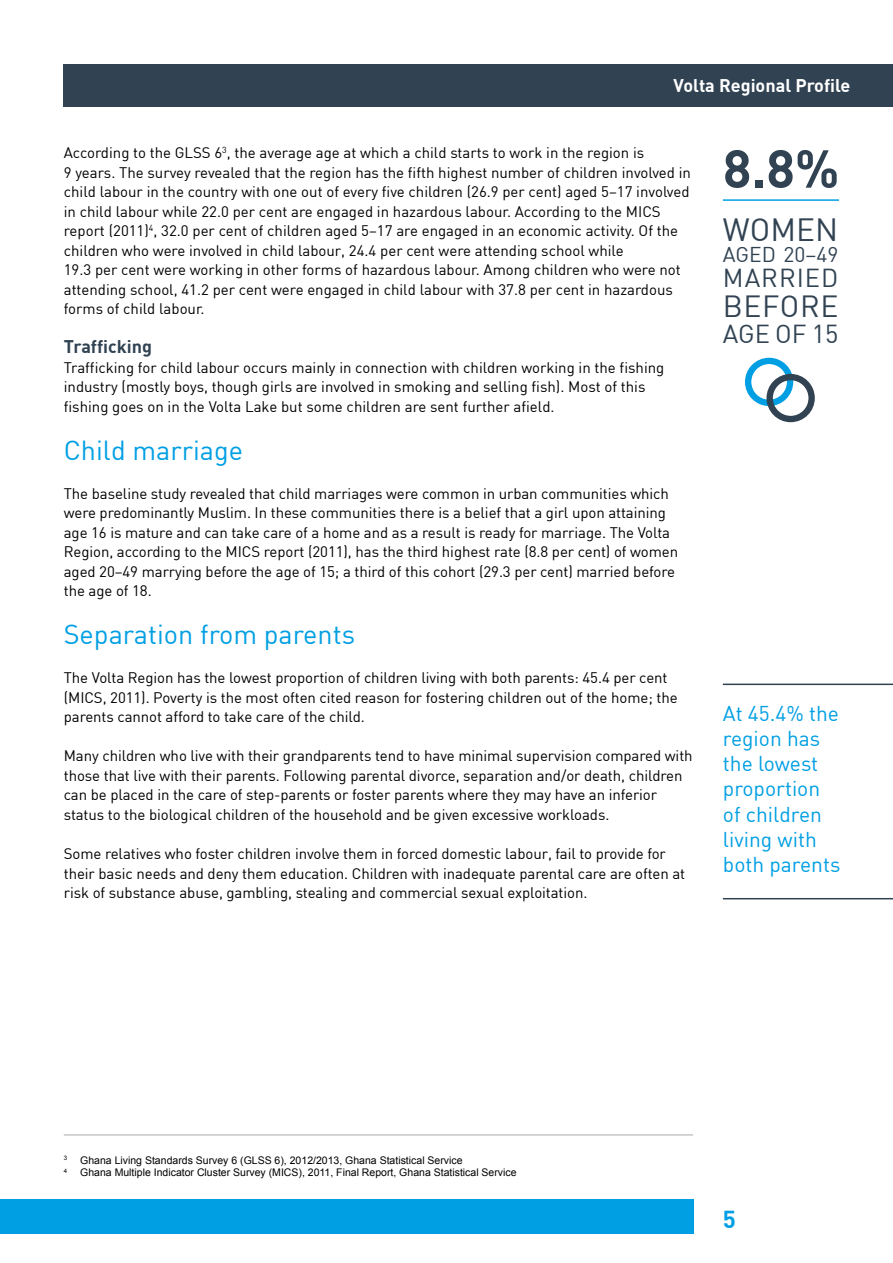
<style>
.page{position:relative;width:893px;height:1263px;background:#fff}
.page>*{position:absolute;margin:0;border:0;box-sizing:border-box;transform-origin:0 0}
.t1{font:700 52.5px "DINCE";color:#314353}
.t2{font:31.5px "DINCE";letter-spacing:.005em;color:#314353}
.t3{font:30px "DINCE";letter-spacing:.025em;color:#314353}
.t4{font:27px "DINCE";color:#009fe3}
.t5{font:25.5px "DINCE";letter-spacing:.04em;color:#314353}
.t6{font:700 24px "DINCE";color:#009fe3}
.t7{font:21px/25.2px "DINCE";color:#009fe3}
.t8{font:21px "DINCE";color:#314353}
.t9{font:700 18px "DINCE";color:#fff}
.t10{font:700 18px "DINCE";color:#314353}
.t11{font:15px/19.5px "DINCE";letter-spacing:-.005em;color:#000}
.t12{font:10.5px/12.6px "Arial";color:#000}
</style>
<div class="page">
<div style="left:0;top:1199px;width:693px;height:34px;background:#009fe3"></div>
<div style="left:64px;top:64px;width:829px;height:42px;background:#314353"></div>
<hr style="left:64px;top:1134px;width:629px;height:2px;background:#c6c6c6">
<hr style="left:723px;top:199px;width:116px;height:2px;background:#009fe3">
<div style="left:745px;top:358px;width:48px;height:48px;border:6px solid #009fe3;border-radius:50%"></div>
<div style="left:766px;top:374px;width:49px;height:48px;border:6px solid #314353;border-radius:50%"></div>
<hr style="left:723px;top:684px;width:170px;height:1px;background:#314353">
<hr style="left:723px;top:898px;width:170px;height:1px;background:#314353">
<p class="t9" style="left:674px;top:73px;width:178px">Volta Regional Profile</p>
<p class="t11" style="left:64px;top:143px;width:629px">According to the GLSS 6<sup>3</sup>, the average age at which a child starts to work in the region is<br>9 years. The survey revealed that the region has the fifth highest number of children involved in child labour in the country with one out of every five children (26.9 per cent) aged 5–17 involved in child labour while 22.0 per cent are engaged in hazardous labour. According to the MICS report (2011)<sup>4</sup>, 32.0 per cent of children aged 5–17 are engaged in an economic activity. Of the children who were involved in child labour, 24.4 per cent were attending school while<br>19.3 per cent were working in other forms of hazardous labour. Among children who were not attending school, 41.2 per cent were engaged in child labour with 37.8 per cent in hazardous forms of child labour.</p>
<p class="t10" style="left:64px;top:335px;width:90px">Trafficking</p>
<p class="t11" style="left:64px;top:357px;width:602px">Trafficking for child labour occurs mainly in connection with children working in the fishing industry (mostly boys, though girls are involved in smoking and selling fish). Most of this fishing goes on in the Volta Lake but some children are sent further afield.</p>
<h3 class="t4" style="left:64px;top:433px;width:181px">Child marriage</h3>
<p class="t11" style="left:64px;top:483px;width:616px">The baseline study revealed that child marriages were common in urban communities which were predominantly Muslim. In these communities there is a belief that a girl upon attaining age 16 is mature and can take care of a home and as a result is ready for marriage. The Volta Region, according to the MICS report (2011), has the third highest rate (8.8 per cent) of women aged 20–49 marrying before the age of 15; a third of this cohort (29.3 per cent) married before the age of 18.</p>
<h3 class="t4" style="left:64px;top:618px;width:293px">Separation from parents</h3>
<p class="t11" style="left:64px;top:668px;width:615px">The Volta Region has the lowest proportion of children living with both parents: 45.4 per cent (MICS, 2011). Poverty is the most often cited reason for fostering children out of the home; the parents cannot afford to take care of the child.</p>
<p class="t11" style="left:64px;top:746px;width:630px">Many children who live with their grandparents tend to have minimal supervision compared with those that live with their parents. Following parental divorce, separation and/or death, children can be placed in the care of step-parents or foster parents where they may have an inferior status to the biological children of the household and be given excessive workloads.</p>
<p class="t11" style="left:64px;top:843px;width:623px">Some relatives who foster children involve them in forced domestic labour, fail to provide for their basic needs and deny them education. Children with inadequate parental care are often at risk of substance abuse, gambling, stealing and commercial sexual exploitation.</p>
<h1 class="t1" style="left:723px;top:134px;width:118px">8.8%</h1>
<h2 class="t2" style="left:723px;top:209px;width:117px">WOMEN</h2>
<h3 class="t8" style="left:723px;top:241px;width:117px">AGED 20–49</h3>
<h3 class="t5" style="left:723px;top:262px;width:117px">MARRIED</h3>
<h3 class="t3" style="left:723px;top:287px;width:117px">BEFORE</h3>
<h3 class="t5" style="left:723px;top:317px;width:117px">AGE OF 15</h3>
<h3 class="t7" style="left:723px;top:700px;width:119px">At 45.4% the region has the lowest proportion of children living with both parents</h3>
<p class="t12" style="left:64px;top:1154px;width:454px"><sup>3</sup> Ghana Living Standards Survey 6 (GLSS 6), 2012/2013, Ghana Statistical Service<br><sup>4</sup> Ghana Multiple Indicator Cluster Survey (MICS), 2011, Final Report, Ghana Statistical Service</p>
<h3 class="t6" style="left:723px;top:1203px;width:15px">5</h3>
</div>
